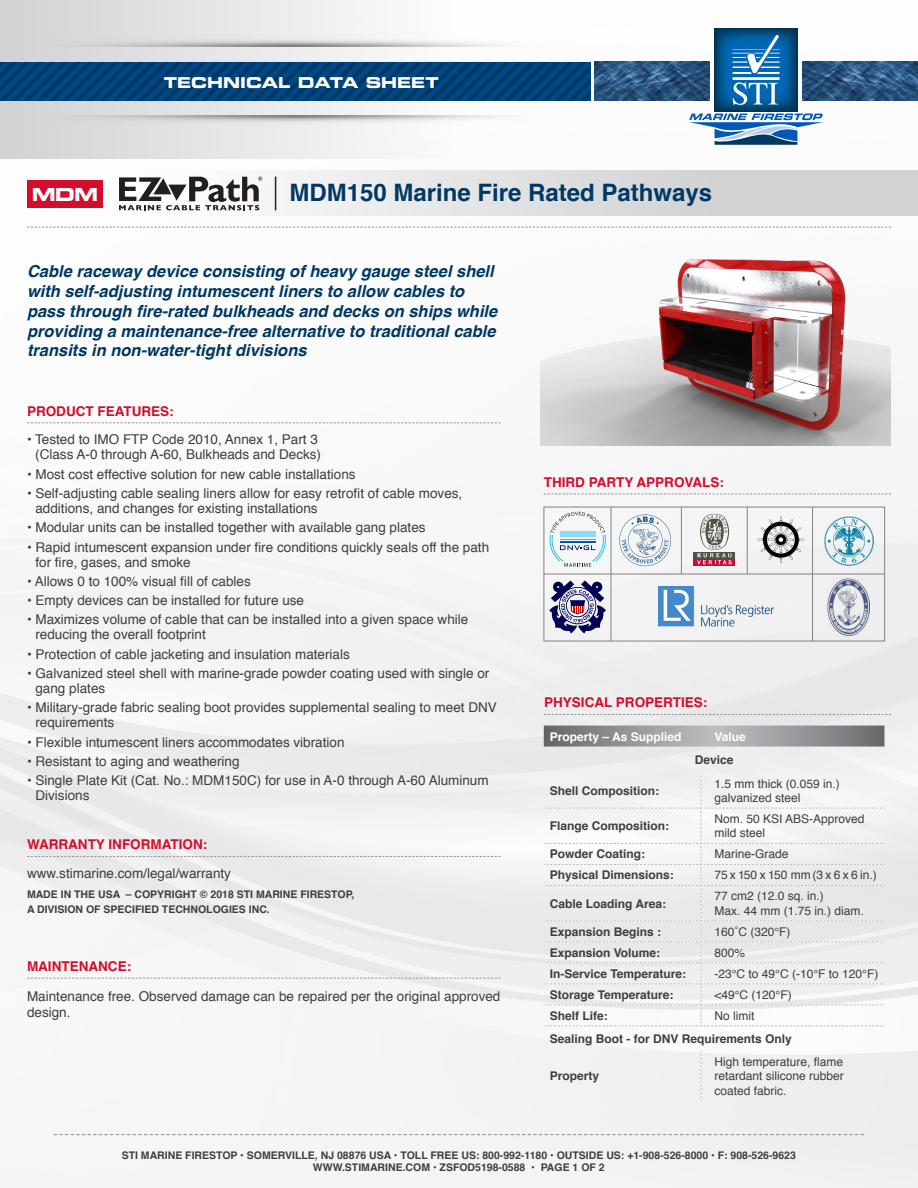
<style>
.page{position:relative;width:918px;height:1188px;background:#fff}
.page>*{position:absolute;margin:0;border:0;box-sizing:border-box;transform-origin:0 0}
.t1{font:700 24px "Helvetica";color:#003864}
.t2{font:18px "Eurostile LT Std Bold Ex 2";color:#fff}
.Lead_In{font:italic 700 16.5px/19.8px "Helvetica";color:#003864}
.t3{font:15px "Eurostile LT Std Bold Ex 2";color:#fff}
.body_1{font:13.5px/15px "Helvetica";color:#3e3e3f}
.subhead_3{font:700 13.5px "Helvetica";color:#d30d2b}
.t4{font:12px/14.4px "Helvetica";color:#3e3e3f}
.t5{font:700 12px "Helvetica";color:#3e3e3f}
.t6{font:700 12px "Helvetica";color:#fff}
.body_1-2{font:700 10.5px/15px "Helvetica";color:#3e3e3f}
.Address_Info{font:700 10.5px "Helvetica";color:#3e3e3f}
</style>
<div class="page">
<svg style="left:0;top:0;width:918px;height:159px"></svg>
<div style="left:144px;top:171px;width:774px;height:45px;background:linear-gradient(to right,#fbfbfb,#c9cacc)"></div>
<img style="left:594px;top:62px;width:116px;height:38px">
<img style="left:802px;top:62px;width:116px;height:38px">
<svg style="left:0;top:62px;width:591px;height:38px;background:#004077"></svg>
<img style="left:714px;top:28px;width:83px;height:83px">
<svg style="left:733px;top:34px;width:47px;height:71px"></svg>
<svg style="left:689px;top:113px;width:134px;height:32px"></svg>
<svg style="left:27px;top:422px;width:474px;height:1px"></svg>
<svg style="left:27px;top:856px;width:474px;height:1px"></svg>
<svg style="left:27px;top:978px;width:474px;height:1px"></svg>
<img style="left:42px;top:115px;width:507px;height:11px">
<div style="left:27px;top:180px;width:76px;height:28px;background:#d30d2b"></div>
<svg style="left:27px;top:227px;width:864px;height:1px"></svg>
<svg style="left:54px;top:1134px;width:810px;height:1px"></svg>
<img style="left:42px;top:36px;width:507px;height:11px">
<img style="left:541px;top:257px;width:350px;height:189px">
<svg style="left:544px;top:726px;width:340px;height:21px;background:#959799"></svg>
<svg style="left:544px;top:773px;width:340px;height:254px"></svg>
<svg style="left:701px;top:1051px;width:1px;height:50px"></svg>
<svg style="left:544px;top:714px;width:347px;height:1px"></svg>
<svg style="left:544px;top:494px;width:347px;height:1px"></svg>
<svg style="left:543px;top:506px;width:342px;height:136px"></svg>
<svg style="left:619px;top:514px;width:52px;height:52px"></svg>
<svg style="left:758px;top:516px;width:46px;height:47px"></svg>
<hr style="left:747px;top:507px;width:1px;height:67px;background:#808285">
<hr style="left:681px;top:507px;width:1px;height:67px;background:#808285">
<hr style="left:611px;top:507px;width:1px;height:134px;background:#808285">
<svg style="left:549px;top:580px;width:57px;height:53px"></svg>
<div style="left:694px;top:552px;width:41px;height:6px;background:#53524a"></div>
<div style="left:694px;top:559px;width:41px;height:6px;background:#c80d3a"></div>
<svg style="left:697px;top:514px;width:35px;height:50px"></svg>
<svg style="left:550px;top:512px;width:56px;height:55px"></svg>
<hr style="left:544px;top:574px;width:341px;height:1px;background:#808285">
<hr style="left:812px;top:507px;width:1px;height:134px;background:#808285">
<img style="left:828px;top:578px;width:42px;height:59px">
<svg style="left:119px;top:177px;width:143px;height:33px"></svg>
<hr style="left:275px;top:177px;width:1px;height:33px;background:#231f20">
<p class="t2" style="left:32px;top:182px;width:68px">MDM</p>
<p class="t3" style="left:164px;top:72px;width:276px">TECHNICAL DATA SHEET</p>
<p class="t1" style="left:289px;top:173px;width:424px">MDM150 Marine Fire Rated Pathways</p>
<p class="Lead_In" style="left:27px;top:261px;width:472px">Cable raceway device consisting of heavy gauge steel shell with self-adjusting intumescent liners to allow cables to pass through fire-rated bulkheads and decks on ships while providing a maintenance-free alternative to traditional cable transits in non-water-tight divisions</p>
<p class="subhead_3" style="left:27px;top:400px;width:148px">PRODUCT FEATURES:</p>
<p class="body_1" style="left:27px;top:432px;width:296px;text-align:right">• Tested to IMO FTP Code 2010, Annex 1, Part 3 (Class A-0 through A-60, Bulkheads and Decks)</p>
<p class="body_1" style="left:27px;top:467px;width:330px">• Most cost effective solution for new cable installations</p>
<p class="body_1" style="left:35px;top:486px;width:428px;text-indent:-8px">• Self-adjusting cable sealing liners allow for easy retrofit of cable moves, additions, and changes for existing installations</p>
<p class="body_1" style="left:27px;top:520px;width:400px">• Modular units can be installed together with available gang plates</p>
<p class="body_1" style="left:35px;top:540px;width:455px;text-indent:-8px">• Rapid intumescent expansion under fire conditions quickly seals off the path for fire, gases, and smoke</p>
<p class="body_1" style="left:27px;top:574px;width:225px">• Allows 0 to 100% visual fill of cables</p>
<p class="body_1" style="left:27px;top:593px;width:279px">• Empty devices can be installed for future use</p>
<p class="body_1" style="left:35px;top:613px;width:434px;text-indent:-8px">• Maximizes volume of cable that can be installed into a given space while reducing the overall footprint</p>
<p class="body_1" style="left:27px;top:647px;width:324px">• Protection of cable jacketing and insulation materials</p>
<p class="body_1" style="left:35px;top:666px;width:455px;text-indent:-8px">• Galvanized steel shell with marine-grade powder coating used with single or gang plates</p>
<p class="body_1" style="left:35px;top:701px;width:463px;text-indent:-8px">• Military-grade fabric sealing boot provides supplemental sealing to meet DNV requirements</p>
<p class="body_1" style="left:27px;top:735px;width:319px">• Flexible intumescent liners accommodates vibration</p>
<p class="body_1" style="left:27px;top:754px;width:214px">• Resistant to aging and weathering</p>
<p class="body_1" style="left:35px;top:774px;width:455px;text-indent:-8px">• Single Plate Kit (Cat. No.: MDM150C) for use in A-0 through A-60 Aluminum<br>Divisions</p>
<p class="subhead_3" style="left:27px;top:834px;width:182px">WARRANTY INFORMATION:</p>
<p class="body_1" style="left:27px;top:866px;width:206px">www.stimarine.com/legal/warranty</p>
<p class="body_1-2" style="left:27px;top:887px;width:329px">MADE IN THE USA – COPYRIGHT © 2018 STI MARINE FIRESTOP,<br>A DIVISION OF SPECIFIED TECHNOLOGIES INC.</p>
<p class="subhead_3" style="left:27px;top:955px;width:106px">MAINTENANCE:</p>
<p class="body_1" style="left:27px;top:988px;width:475px;line-height:16.2px">Maintenance free. Observed damage can be repaired per the original approved design.</p>
<p class="subhead_3" style="left:544px;top:471px;width:182px">THIRD PARTY APPROVALS:</p>
<p class="subhead_3" style="left:544px;top:692px;width:165px">PHYSICAL PROPERTIES:</p>
<p class="t6" style="left:550px;top:727px;width:133px">Property – As Supplied</p>
<p class="t6" style="left:714px;top:727px;width:33px">Value</p>
<p class="t5" style="left:695px;top:750px;width:40px">Device</p>
<p class="t5" style="left:550px;top:781px;width:111px">Shell Composition:</p>
<p class="t4" style="left:714px;top:777px;width:127px">1.5 mm thick (0.059 in.) galvanized steel</p>
<p class="t5" style="left:550px;top:816px;width:121px">Flange Composition:</p>
<p class="t4" style="left:714px;top:812px;width:152px">Nom. 50 KSI ABS-Approved mild steel</p>
<p class="t5" style="left:550px;top:845px;width:97px">Powder Coating:</p>
<p class="t4" style="left:714px;top:847px;width:76px">Marine-Grade</p>
<p class="t5" style="left:550px;top:866px;width:126px">Physical Dimensions:</p>
<p class="t4" style="left:714px;top:868px;width:164px">75 x 150 x 150 mm (3 x 6 x 6 in.)</p>
<p class="t5" style="left:550px;top:894px;width:118px">Cable Loading Area:</p>
<p class="t4" style="left:714px;top:889px;width:111px">77 cm2 (12.0 sq. in.)</p>
<p class="t4" style="left:714px;top:904px;width:151px">Max. 44 mm (1.75 in.) diam.</p>
<p class="t5" style="left:550px;top:922px;width:113px">Expansion Begins :</p>
<p class="t4" style="left:714px;top:925px;width:78px">160˚C (320°F)</p>
<p class="t5" style="left:550px;top:943px;width:112px">Expansion Volume:</p>
<p class="t4" style="left:714px;top:946px;width:32px">800%</p>
<p class="t5" style="left:550px;top:964px;width:138px">In-Service Temperature:</p>
<p class="t4" style="left:714px;top:967px;width:165px">-23°C to 49°C (-10°F to 120°F)</p>
<p class="t5" style="left:550px;top:985px;width:125px">Storage Temperature:</p>
<p class="t4" style="left:714px;top:988px;width:79px">&lt;49°C (120°F)</p>
<p class="t5" style="left:550px;top:1006px;width:60px">Shelf Life:</p>
<p class="t4" style="left:714px;top:1009px;width:41px">No limit</p>
<p class="t5" style="left:550px;top:1029px;width:244px">Sealing Boot - for DNV Requirements Only</p>
<p class="t5" style="left:550px;top:1067px;width:51px">Property</p>
<p class="t4" style="left:714px;top:1055px;width:131px;text-align:justify">High temperature, flame retardant silicone rubber coated fabric.</p>
<p class="body_1-2" style="left:122px;top:1147px;width:676px">STI MARINE FIRESTOP • SOMERVILLE, NJ 08876 USA • TOLL FREE US: 800-992-1180 • OUTSIDE US: +1-908-526-8000 • F: 908-526-9623</p>
<p class="Address_Info" style="left:313px;top:1159px;width:293px">WWW.STIMARINE.COM • ZSFOD5198-0588 • PAGE 1 OF 2</p>
</div>
